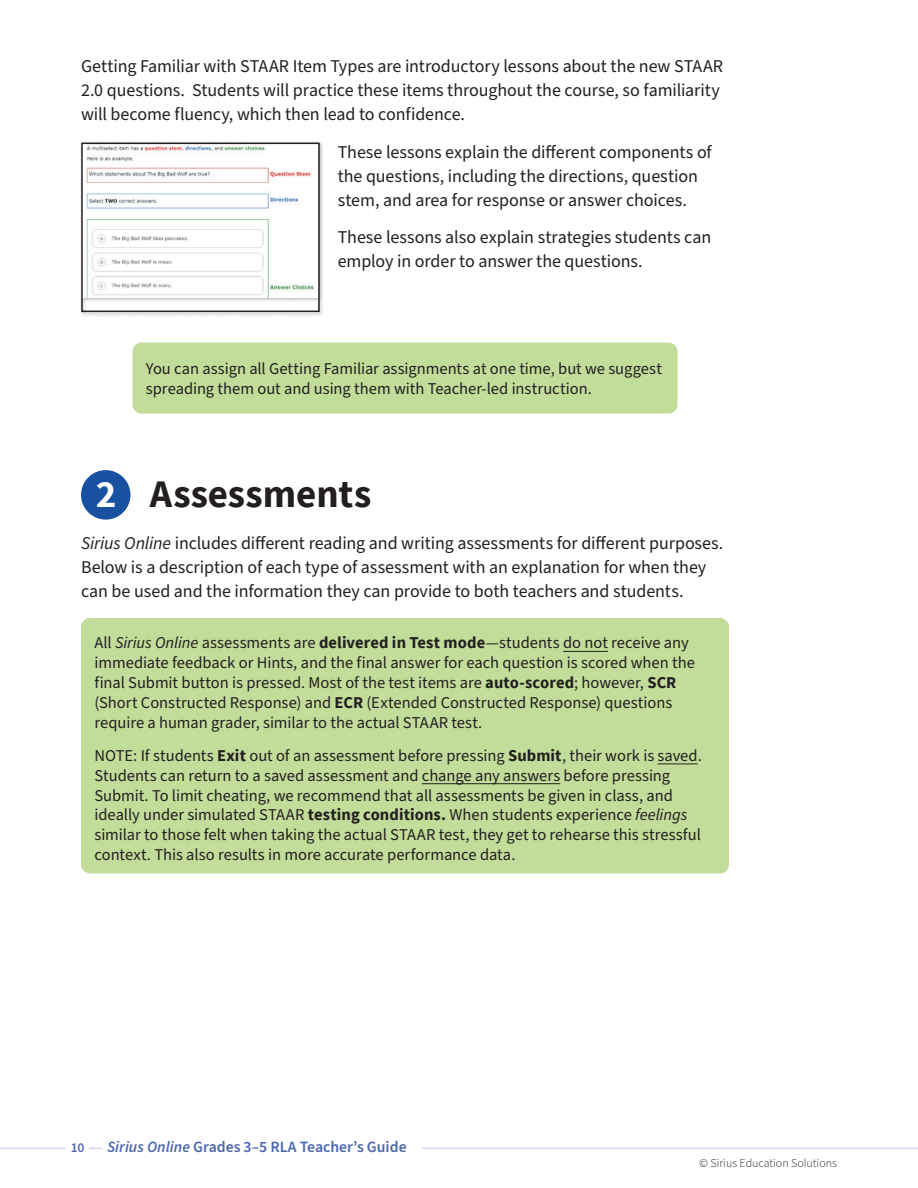
<style>
.page{position:relative;width:918px;height:1188px;background:#fff}
.page>*{position:absolute;margin:0;border:0;box-sizing:border-box;transform-origin:0 0}
.t1{font:700 39px "Source Sans Pro";color:#231f20}
.t2{font:18px/24px "Source Sans Pro";letter-spacing:-.005em;color:#231f20}
.t3{font:16.5px/19.8px "Source Sans Pro";color:#231f20}
.t4{font:600 15.75px "Source Sans Pro";color:#4d68af}
.t5{font:600 13.5px "Source Sans Pro";color:#4d68af}
.t6{font:300 12px "Source Sans Pro";color:#231f20}
.s1{color:#fff}
.s2{font-style:italic}
.s3{font-weight:700}
</style>
<div class="page">
<hr style="left:0;top:1148px;width:918px;height:1px;background:#1951a1">
<div style="left:67px;top:1138px;width:22px;height:14px;background:#fff"></div>
<div style="left:103px;top:1136px;width:319px;height:18px;background:#fff"></div>
<div style="left:132px;top:343px;width:546px;height:71px;background:#c2dc9a;border-radius:9px"></div>
<div style="left:81px;top:470px;width:49px;height:50px;background:#1951a1;border-radius:50%"></div>
<div style="left:81px;top:618px;width:648px;height:255px;background:#c2dc9a;border-radius:9px"></div>
<hr style="left:563px;top:651px;width:45px;height:1px;background:#231f20">
<hr style="left:658px;top:764px;width:40px;height:1px;background:#231f20">
<hr style="left:422px;top:783px;width:138px;height:1px;background:#231f20">
<div style="left:79px;top:140px;width:246px;height:177px;background:#231f20;opacity:.35"></div>
<img style="left:84px;top:146px;width:233px;height:151px">
<div style="left:81px;top:143px;width:239px;height:169px;border:2px solid #231f20"></div>
<p class="t2" style="left:81px;top:55px;width:644px">Getting Familiar with STAAR Item Types are introductory lessons about the new STAAR<br>2.0 questions. Students will practice these items throughout the course, so familiarity will become fluency, which then lead to confidence.</p>
<p class="t2" style="left:338px;top:141px;width:376px">These lessons explain the different components of the questions, including the directions, question stem, and area for response or answer choices.</p>
<p class="t2" style="left:338px;top:226px;width:375px">These lessons also explain strategies students can employ in order to answer the questions.</p>
<p class="t3" style="left:146px;top:360px;width:518px">You can assign all Getting Familiar assignments at one time, but we suggest spreading them out and using them with Teacher-led instruction.</p>
<h1 class="t1" style="left:96px;top:468px;width:277px"><span class="s1">2</span> Assessments</h1>
<p class="t2" style="left:81px;top:531px;width:644px"><span class="s2">Sirius Online</span> includes different reading and writing assessments for different purposes.<br>Below is a description of each type of assessment with an explanation for when they can be used and the information they can provide to both teachers and students.</p>
<p class="t3" style="left:94px;top:634px;width:602px">All <span class="s2">Sirius Online</span> assessments are <span class="s3">delivered in Test mode</span>—students do not receive any immediate feedback or Hints, and the final answer for each question is scored when the final Submit button is pressed. Most of the test items are <span class="s3">auto-scored</span>; however, <span class="s3">SCR </span>(Short Constructed Response) and <span class="s3">ECR</span> (Extended Constructed Response) questions require a human grader, similar to the actual STAAR test.</p>
<p class="t3" style="left:94px;top:746px;width:609px">NOTE: If students <span class="s3">Exit</span> out of an assessment before pressing <span class="s3">Submit</span>, their work is saved.<br>Students can return to a saved assessment and change any answers before pressing Submit. To limit cheating, we recommend that all assessments be given in class, and ideally under simulated STAAR <span class="s3">testing conditions.</span> When students experience <span class="s2">feelings </span>similar to those felt when taking the actual STAAR test, they get to rehearse this stressful context. This also results in more accurate performance data.</p>
<p class="t5" style="left:71px;top:1138px;width:15px">10</p>
<p class="t4" style="left:107px;top:1136px;width:301px"><span class="s2">Sirius Online</span> Grades 3–5 RLA Teacher’s Guide</p>
<p class="t6" style="left:699px;top:1155px;width:139px">© Sirius Education Solutions</p>
</div>
